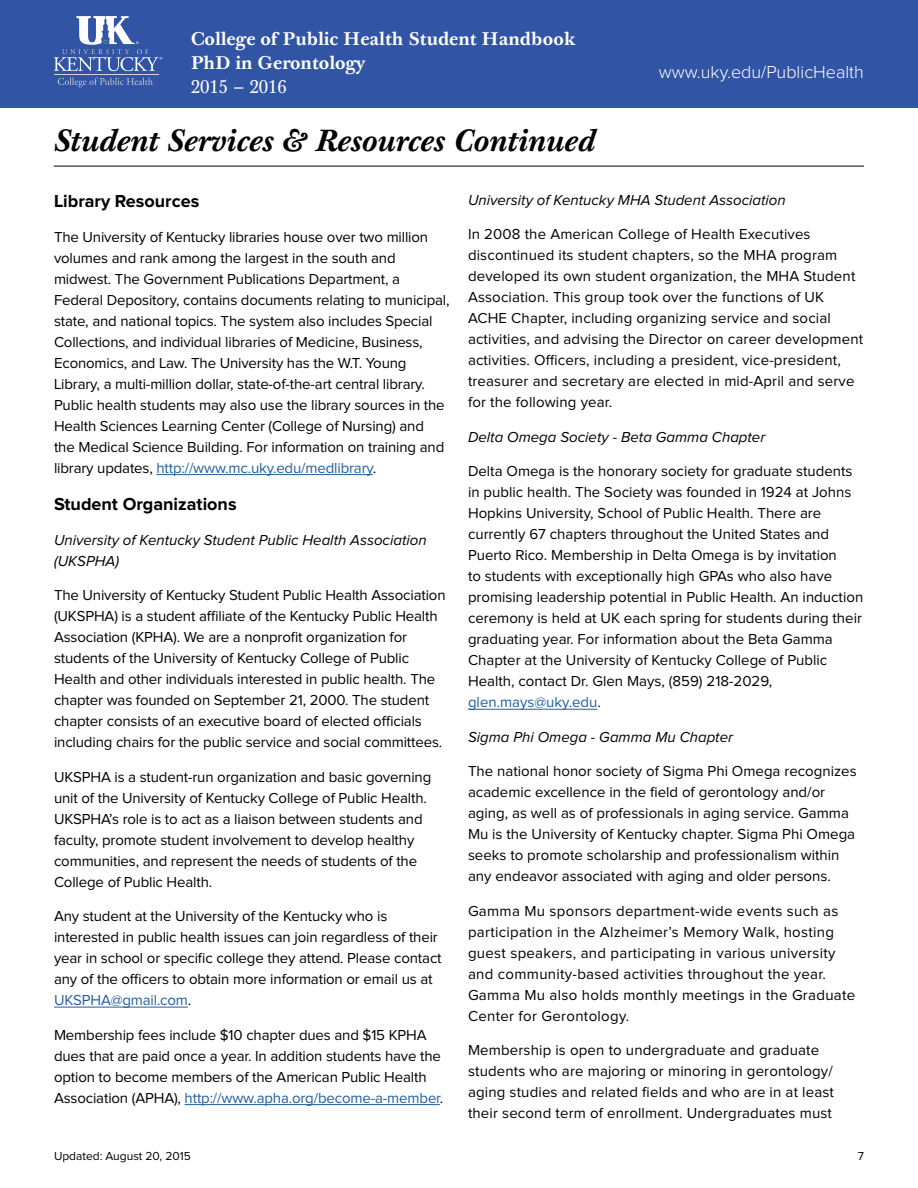
<style>
.page{position:relative;width:918px;height:1188px;background:#fff}
.page>*{position:absolute;margin:0;border:0;box-sizing:border-box;transform-origin:0 0}
.t1{font:italic 700 30px "Baskerville 10 Pro";color:#000}
.t2{font:700 18px/24px "Baskerville 10 Pro";color:#fff}
.t3{font:700 18px "Proxima Nova";color:#000}
.t4{font:300 18px "Proxima Nova";color:#fff}
.t5{font:18px "Baskerville 10 Pro";color:#fff}
.t6{font:15px/21px "Proxima Nova";letter-spacing:-.01em;color:#000}
.t7{font:15px/21px "Proxima Nova";letter-spacing:.01em;color:#000}
.t8{font:15px/21px "Proxima Nova";letter-spacing:.02em;color:#000}
.t9{font:italic 15px/21px "Proxima Nova";color:#000}
.t10{font:12px "Proxima Nova";color:#000}
.s1{color:#215e9e}
</style>
<div class="page">
<div style="left:0;top:0;width:918px;height:108px;background:#3155a4"></div>
<hr style="left:54px;top:74px;width:104px;height:1px;background:#d1d3d4">
<svg style="left:54px;top:16px;width:108px;height:55px"></svg>
<svg style="left:58px;top:78px;width:95px;height:9px"></svg>
<hr style="left:156px;top:474px;width:217px;height:1px;background:#215e9e">
<hr style="left:54px;top:1007px;width:134px;height:1px;background:#215e9e">
<hr style="left:185px;top:1104px;width:255px;height:1px;background:#215e9e">
<hr style="left:468px;top:709px;width:129px;height:1px;background:#215e9e">
<hr style="left:54px;top:166px;width:810px;height:1px;background:#000">
<p class="t2" style="left:191px;top:28px;width:386px">College of Public Health Student Handbook<br>PhD in Gerontology</p>
<p class="t5" style="left:191px;top:75px;width:98px">2015 – 2016</p>
<h1 class="t1" style="left:54px;top:122px;width:543px">Student Services &amp; Resources Continued</h1>
<p class="t4" style="left:659px;top:63px;width:207px">www.uky.edu/PublicHealth</p>
<p class="t3" style="left:54px;top:193px;width:147px">Library Resources</p>
<p class="t6" style="left:54px;top:227px;width:397px">The University of Kentucky libraries house over two million volumes and rank among the largest in the south and midwest. The Government Publications Department, a Federal Depository, contains documents relating to municipal, state, and national topics. The system also includes Special Collections, and individual libraries of Medicine, Business, Economics, and Law. The University has the W.T. Young Library, a multi-million dollar, state-of-the-art central library.<br>Public health students may also use the library sources in the Health Sciences Learning Center (College of Nursing) and<br>the Medical Science Building. For information on training and library updates, <span class="s1">http://www.mc.uky.edu/medlibrary</span>.</p>
<p class="t3" style="left:54px;top:496px;width:184px">Student Organizations</p>
<p class="t9" style="left:54px;top:530px;width:374px">University of Kentucky Student Public Health Association (UKSPHA)</p>
<p class="t6" style="left:54px;top:585px;width:393px">The University of Kentucky Student Public Health Association (UKSPHA) is a student affiliate of the Kentucky Public Health Association (KPHA). We are a nonprofit organization for students of the University of Kentucky College of Public Health and other individuals interested in public health. The chapter was founded on September 21, 2000. The student chapter consists of an executive board of elected officials including chairs for the public service and social committees.</p>
<p class="t6" style="left:54px;top:767px;width:379px">UKSPHA is a student-run organization and basic governing unit of the University of Kentucky College of Public Health.<br>UKSPHA’s role is to act as a liaison between students and faculty, promote student involvement to develop healthy communities, and represent the needs of students of the College of Public Health.</p>
<p class="t6" style="left:54px;top:906px;width:389px">Any student at the University of the Kentucky who is interested in public health issues can join regardless of their year in school or specific college they attend. Please contact any of the officers to obtain more information or email us at <span class="s1">UKSPHA@gmail.com</span>.</p>
<p class="t6" style="left:54px;top:1025px;width:391px">Membership fees include $10 chapter dues and $15 KPHA dues that are paid once a year. In addition students have the option to become members of the American Public Health Association (APHA), <span class="s1">http://www.apha.org/become-a-member</span>.</p>
<p class="t9" style="left:468px;top:190px;width:319px">University of Kentucky MHA Student Association</p>
<p class="t7" style="left:468px;top:224px;width:397px">In 2008 the American College of Health Executives discontinued its student chapters, so the MHA program developed its own student organization, the MHA Student Association. This group took over the functions of UK ACHE Chapter, including organizing service and social activities, and advising the Director on career development activities. Officers, including a president, vice-president, treasurer and secretary are elected in mid-April and serve for the following year.</p>
<p class="t9" style="left:468px;top:427px;width:299px">Delta Omega Society - Beta Gamma Chapter</p>
<p class="t6" style="left:468px;top:461px;width:397px">Delta Omega is the honorary society for graduate students in public health. The Society was founded in 1924 at Johns Hopkins University, School of Public Health. There are currently 67 chapters throughout the United States and Puerto Rico. Membership in Delta Omega is by invitation<br>to students with exceptionally high GPAs who also have promising leadership potential in Public Health. An induction ceremony is held at UK each spring for students during their graduating year. For information about the Beta Gamma Chapter at the University of Kentucky College of Public Health, contact Dr. Glen Mays, (859) 218-2029, <span class="s1">glen.mays@uky.edu</span>.</p>
<p class="t9" style="left:468px;top:727px;width:267px">Sigma Phi Omega - Gamma Mu Chapter</p>
<p class="t6" style="left:468px;top:761px;width:390px">The national honor society of Sigma Phi Omega recognizes academic excellence in the field of gerontology and/or aging, as well as of professionals in aging service. Gamma Mu is the University of Kentucky chapter. Sigma Phi Omega seeks to promote scholarship and professionalism within any endeavor associated with aging and older persons.</p>
<p class="t8" style="left:468px;top:901px;width:389px">Gamma Mu sponsors department-wide events such as participation in the Alzheimer’s Memory Walk, hosting guest speakers, and participating in various university and community-based activities throughout the year.<br>Gamma Mu also holds monthly meetings in the Graduate Center for Gerontology.</p>
<p class="t7" style="left:468px;top:1040px;width:368px">Membership is open to undergraduate and graduate students who are majoring or minoring in gerontology/ aging studies and related fields and who are in at least their second term of enrollment. Undergraduates must</p>
<p class="t10" style="left:54px;top:1150px;width:139px">Updated: August 20, 2015</p>
<p class="t10" style="left:858px;top:1150px;width:8px">7</p>
</div>
